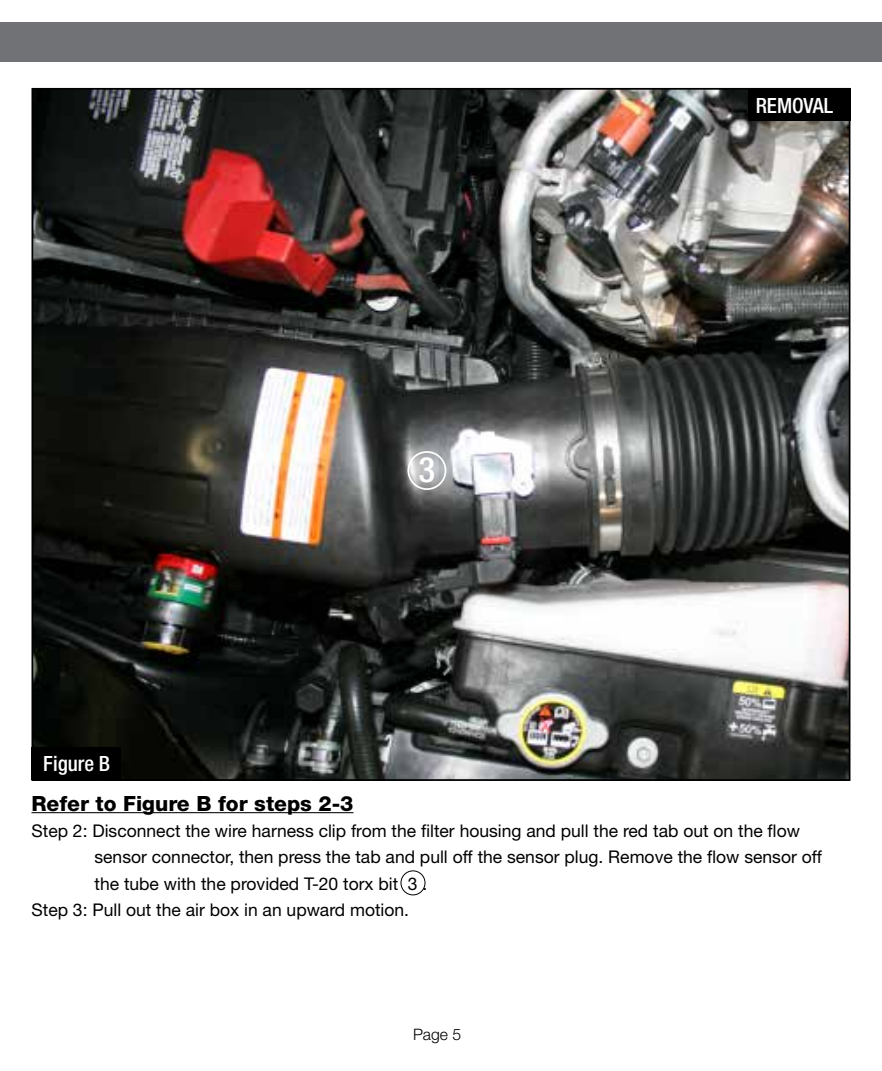
<style>
.page{position:relative;width:882px;height:1071px;background:#fff}
.page>*{position:absolute;margin:0;border:0;box-sizing:border-box;transform-origin:0 0}
.t1{font:500 condensed 35px "Helvetica Neue";color:#fff}
.t2{font:800 21px "Helvetica Neue";color:#000}
.t3{font:500 condensed 21px "Helvetica Neue";color:#fff}
.t4{font:17.5px "Helvetica Neue";color:#000}
.t5{font:300 15.75px "Helvetica Neue";color:#000}
</style>
<div class="page">
<div style="left:0;top:23px;width:882px;height:39px;background:#717275"></div>
<hr style="left:32px;top:812px;width:322px;height:1px;background:#000">
<img style="left:35px;top:91px;width:812px;height:687px">
<div style="left:401px;top:871px;width:24px;height:24px;border:1px solid #000;border-radius:50%"></div>
<div style="left:748px;top:88px;width:102px;height:33px;background:#000"></div>
<div style="left:408px;top:451px;width:38px;height:39px;border:2px solid #fff;border-radius:50%"></div>
<div style="left:32px;top:747px;width:89px;height:33px;background:#000"></div>
<p class="t3" style="left:43px;top:751px;width:68px">Figure B</p>
<h1 class="t1" style="left:419px;top:449px;width:18px">3</h1>
<p class="t3" style="left:756px;top:93px;width:79px">REMOVAL</p>
<p class="t2" style="left:32px;top:791px;width:324px">Refer to Figure B for steps 2-3</p>
<p class="t4" style="left:32px;top:820px;width:770px">Step 2: Disconnect the wire harness clip from the filter housing and pull the red tab out on the flow</p>
<p class="t4" style="left:94px;top:847px;width:729px">sensor connector, then press the tab and pull off the sensor plug. Remove the flow sensor off</p>
<p class="t4" style="left:94px;top:873px;width:334px">the tube with the provided T-20 torx bit 3 .</p>
<p class="t4" style="left:32px;top:899px;width:379px">Step 3: Pull out the air box in an upward motion.</p>
<p class="t5" style="left:413px;top:1024px;width:50px">Page 5</p>
</div>
